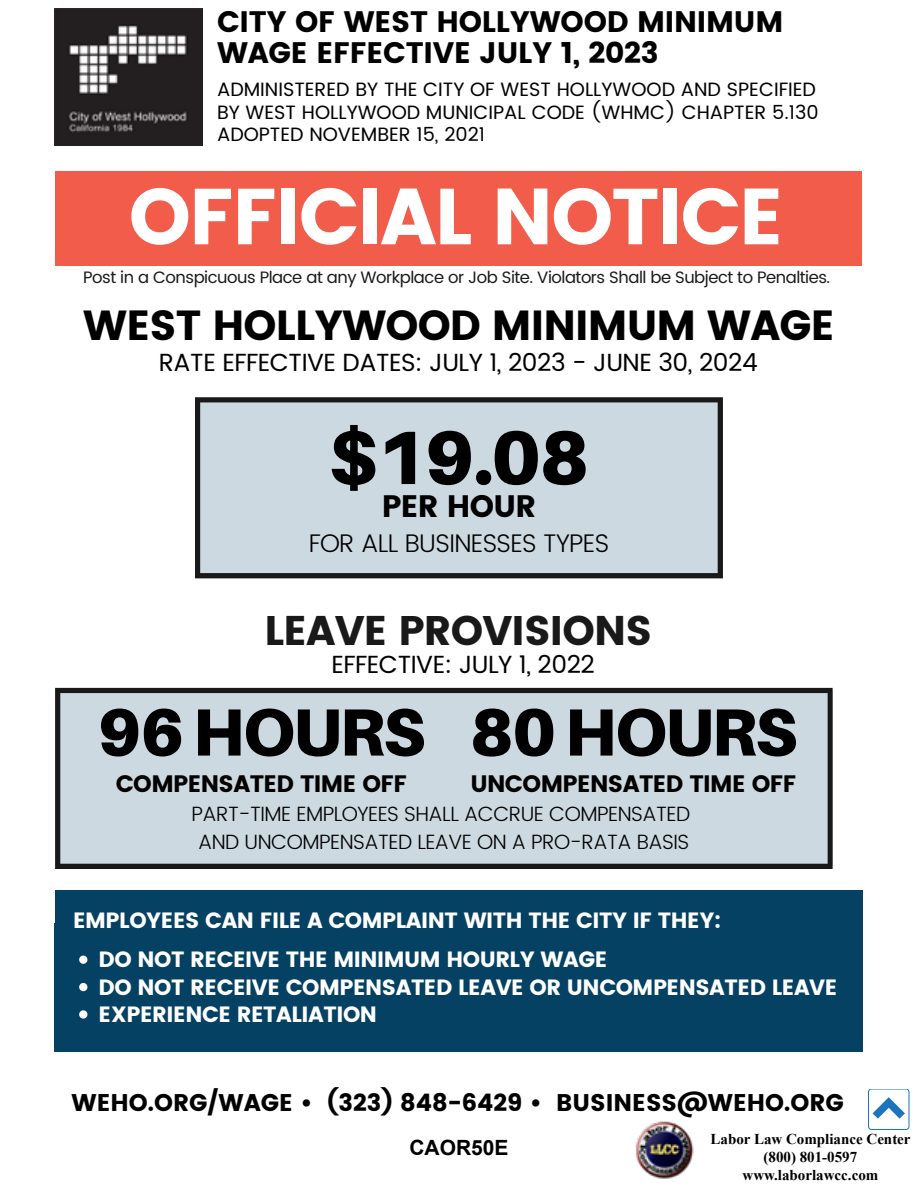
<style>
.page{position:relative;width:918px;height:1188px;background:#fff}
.page>*{position:absolute;margin:0;border:0;box-sizing:border-box;transform-origin:0 0}
.t1{font:79.2px "Poppins";letter-spacing:-.03em;color:#fff}
.t2{font:900 75.75px "Aileron";color:#000}
.t3{font:900 66.75px "Aileron";letter-spacing:-.025em;color:#000}
.t4{font:42px "Poppins";letter-spacing:-.02em;color:#000}
.t5{font:41.25px "Poppins";letter-spacing:-.02em;color:#191919}
.t6{font:31.05px "Poppins";letter-spacing:-.02em;color:#000}
.t7{font:29.55px/31px "Poppins";letter-spacing:-.01em;color:#000}
.t8{font:300 25.5px "Poppins";letter-spacing:-.025em;color:#000}
.t9{font:24.75px "Poppins";letter-spacing:-.02em;color:#000}
.t10{font:24.15px "Poppins";color:#000}
.t11{font:23.7px "Poppins";letter-spacing:-.025em;color:#000}
.t12{font:22.05px/34.8px "Poppins";letter-spacing:-.02em;color:#fff}
.t13{font:700 21px "Arial";color:#000}
.t14{font:300 20.7px/28.3px "Poppins";letter-spacing:-.025em;color:#000;text-align:center}
.t15{font:19.35px/22.8px "Poppins";color:#000}
.t16{font:16.5px "Poppins";letter-spacing:-.03em;color:#191919}
.t17{font:700 15px/18px "Times New Roman";color:#000;text-align:center}
</style>
<div class="page">
<div style="left:55px;top:172px;width:807px;height:94px;background:#f15d4a"></div>
<img style="left:55px;top:8px;width:148px;height:137px">
<svg style="left:195px;top:397px;width:528px;height:181px;background:#bfcad1"></svg>
<div style="left:55px;top:890px;width:808px;height:162px;background:#054163"></div>
<svg style="left:55px;top:688px;width:778px;height:181px;background:#c0cbd2"></svg>
<svg style="left:79px;top:956px;width:8px;height:8px"></svg>
<svg style="left:79px;top:983px;width:8px;height:9px"></svg>
<svg style="left:79px;top:1010px;width:8px;height:9px"></svg>
<img style="left:635px;top:1121px;width:59px;height:58px">
<div style="left:869px;top:1089px;width:40px;height:41px;border:1px solid #1c75bc;border-radius:3px"></div>
<svg style="left:869px;top:1092px;width:41px;height:35px"></svg>
<h3 class="t7" style="left:217px;top:6px;width:568px">CITY OF WEST HOLLYWOOD MINIMUM<br>WAGE EFFECTIVE JULY 1, 2023</h3>
<p class="t15" style="left:217px;top:78px;width:603px">ADMINISTERED BY THE CITY OF WEST HOLLYWOOD AND SPECIFIED<br>BY WEST HOLLYWOOD MUNICIPAL CODE (WHMC) CHAPTER 5.130<br>ADOPTED NOVEMBER 15, 2021</p>
<h1 class="t1" style="left:129px;top:171px;width:657px">OFFICIAL NOTICE</h1>
<p class="t16" style="left:83px;top:266px;width:749px">Post in a Conspicuous Place at any Workplace or Job Site. Violators Shall be Subject to Penalties.</p>
<h3 class="t4" style="left:83px;top:301px;width:753px">WEST HOLLYWOOD MINIMUM WAGE</h3>
<p class="t9" style="left:159px;top:344px;width:600px">RATE EFFECTIVE DATES: JULY 1, 2023 - JUNE 30, 2024</p>
<h2 class="t2" style="left:328px;top:413px;width:263px">$19.08</h2>
<h3 class="t6" style="left:382px;top:489px;width:156px">PER HOUR</h3>
<p class="t8" style="left:309px;top:524px;width:302px">FOR ALL BUSINESSES TYPES</p>
<h3 class="t5" style="left:264px;top:607px;width:389px">LEAVE PROVISIONS</h3>
<p class="t9" style="left:332px;top:647px;width:265px">EFFECTIVE: JULY 1, 2022</p>
<h3 class="t3" style="left:98px;top:693px;width:329px">96HOURS</h3>
<p class="t11" style="left:116px;top:770px;width:293px">COMPENSATED TIME OFF</p>
<h3 class="t3" style="left:470px;top:693px;width:329px">80HOURS</h3>
<p class="t11" style="left:470px;top:770px;width:328px">UNCOMPENSATED TIME OFF</p>
<p class="t14" style="left:191px;top:800px;width:500px">PART-TIME EMPLOYEES SHALL ACCRUE COMPENSATED<br>AND UNCOMPENSATED LEAVE ON A PRO-RATA BASIS</p>
<p class="t12" style="left:99px;top:901px;width:624px;line-height:39px;text-indent:-25px">EMPLOYEES CAN FILE A COMPLAINT WITH THE CITY IF THEY:<br>DO NOT RECEIVE THE MINIMUM HOURLY WAGE</p>
<p class="t12" style="left:99px;top:973px;width:740px;line-height:27.5px">DO NOT RECEIVE COMPENSATED LEAVE OR UNCOMPENSATED LEAVE<br>EXPERIENCE RETALIATION</p>
<p class="t12" style="left:284px;top:937px;width:438px;text-indent:-212px">EMPLOYEES CAN FILE A COMPLAINT WITH THE CITY IF THEY:<br>THE MINIMUM HOURLY WAGE</p>
<p class="t10" style="left:72px;top:1088px;width:774px">WEHO.ORG/WAGE • (323) 848-6429 • BUSINESS@WEHO.ORG</p>
<p class="t13" style="left:409px;top:1133px;width:101px">CAOR50E</p>
<p class="t17" style="left:711px;top:1130px;width:202px">Labor Law Compliance Center (800) 801-0597 www.laborlawcc.com</p>
</div>
